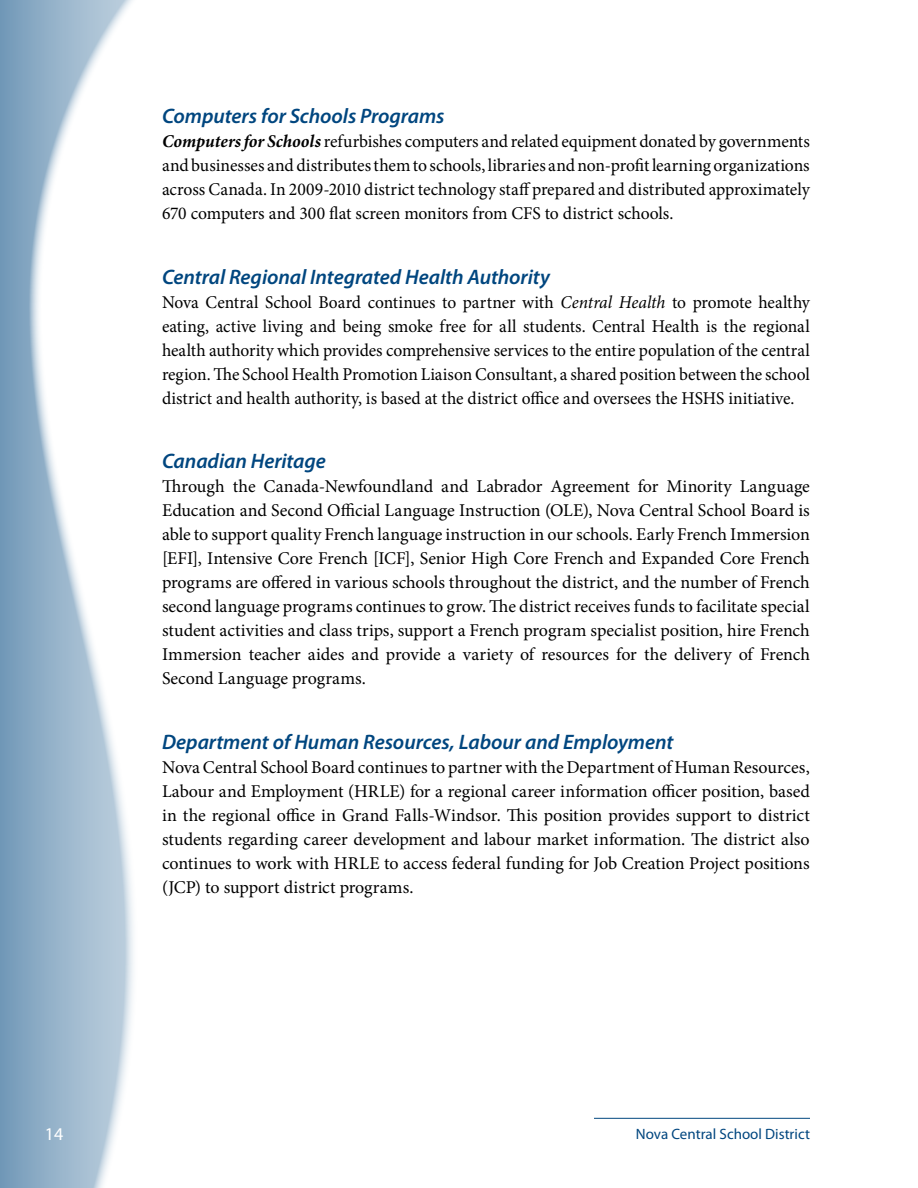
<style>
.page{position:relative;width:918px;height:1188px;background:#fff}
.page>*{position:absolute;margin:0;border:0;box-sizing:border-box;transform-origin:0 0}
.t1{font:italic 600 21px "Myriad Pro";letter-spacing:-.005em;color:#00467f}
.t2{font:18px/24px "Minion Pro";letter-spacing:-.005em;color:#000;text-align:justify}
.t3{font:18px "Myriad Pro";color:#fff}
.t4{font:15px "Myriad Pro";color:#00467f}
.s1{font-weight:700;font-style:italic}
.s2{font-style:italic}
</style>
<div class="page">
<svg style="left:0;top:0;width:133px;height:1188px"></svg>
<hr style="left:594px;top:1118px;width:216px;height:1px;background:#00467f">
<p class="t1" style="left:162px;top:103px;width:284px">Computers for Schools Programs</p>
<p class="t2" style="left:162px;top:129px;width:649px"><span class="s1">Computers for Schools</span> refurbishes computers and related equipment donated by governments and businesses and distributes them to schools, libraries and non-profit learning organizations across Canada. In 2009-2010 district technology staff prepared and distributed approximately 670 computers and 300 flat screen monitors from CFS to district schools.</p>
<p class="t1" style="left:162px;top:263px;width:390px">Central Regional Integrated Health Authority</p>
<p class="t2" style="left:162px;top:290px;width:649px">Nova Central School Board continues to partner with <span class="s2">Central Health</span> to promote healthy eating, active living and being smoke free for all students. Central Health is the regional health authority which provides comprehensive services to the entire population of the central region. The School Health Promotion Liaison Consultant, a shared position between the school district and health authority, is based at the district office and oversees the HSHS initiative.</p>
<p class="t1" style="left:162px;top:448px;width:165px">Canadian Heritage</p>
<p class="t2" style="left:162px;top:474px;width:649px">Through the Canada-Newfoundland and Labrador Agreement for Minority Language Education and Second Official Language Instruction (OLE), Nova Central School Board is able to support quality French language instruction in our schools. Early French Immersion [EFI], Intensive Core French [ICF], Senior High Core French and Expanded Core French programs are offered in various schools throughout the district, and the number of French second language programs continues to grow. The district receives funds to facilitate special student activities and class trips, support a French program specialist position, hire French Immersion teacher aides and provide a variety of resources for the delivery of French Second Language programs.</p>
<p class="t1" style="left:162px;top:728px;width:513px">Department of Human Resources, Labour and Employment</p>
<p class="t2" style="left:162px;top:755px;width:649px">Nova Central School Board continues to partner with the Department of Human Resources, Labour and Employment (HRLE) for a regional career information officer position, based in the regional office in Grand Falls-Windsor. This position provides support to district students regarding career development and labour market information. The district also continues to work with HRLE to access federal funding for Job Creation Project positions (JCP) to support district programs.</p>
<p class="t3" style="left:45px;top:1123px;width:20px">14</p>
<p class="t4" style="left:636px;top:1125px;width:176px">Nova Central School District</p>
</div>
